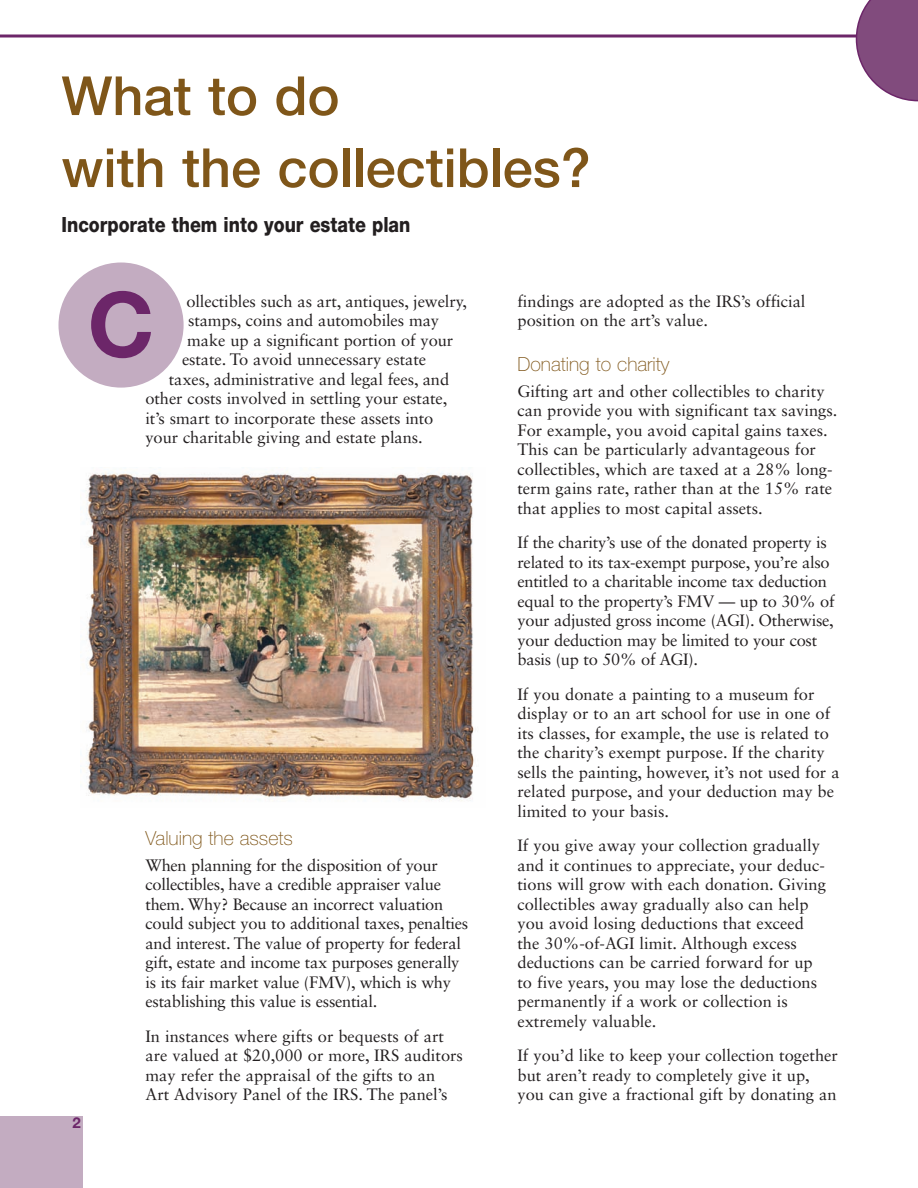
<style>
.page{position:relative;width:918px;height:1188px;background:#fff}
.page>*{position:absolute;margin:0;border:0;box-sizing:border-box;transform-origin:0 0}
.t1{font:700 90px "Helvetica Neue LT Std";color:#6c2669}
.t2{font:500 54px/72px "Helvetica Neue LT Std";color:#7f5619}
.t3{font:800 21px "Helvetica Neue LT Std";color:#231f20;scale:.85 1}
.t4{font:100 19.5px "Helvetica Neue LT Std";color:#7f5619}
.t5{font:16.5px/19.5px "Sabon LT Std";color:#231f20}
.t6{font:700 15px "Helvetica Neue LT Std";color:#6c2669}
</style>
<div class="page">
<svg style="left:0;top:34px;width:856px;height:4px;background:#905b8d"></svg>
<svg style="left:856px;top:0;width:62px;height:101px;background:#936590"></svg>
<div style="left:58px;top:262px;width:126px;height:126px;background:#c3acc1;border-radius:50%"></div>
<div style="left:0;top:1116px;width:82px;height:72px;background:#c3acc1"></div>
<img style="left:86px;top:470px;width:388px;height:331px">
<h2 class="t2" style="left:62px;top:65px;width:531px">What to do<br>with the collectibles?</h2>
<p class="t3" style="left:62px;top:217px;width:412px">Incorporate them into your estate plan</p>
<h1 class="t1" style="left:88px;top:292px;width:68px">C</h1>
<p class="t5" style="left:186px;top:292px;width:282px">ollectibles such as art, antiques, jewelry,</p>
<p class="t5" style="left:188px;top:312px;width:253px">stamps, coins and automobiles may</p>
<p class="t5" style="left:187px;top:331px;width:268px">make up a significant portion of your</p>
<p class="t5" style="left:182px;top:351px;width:246px">estate. To avoid unnecessary estate</p>
<p class="t5" style="left:169px;top:370px;width:282px">taxes, administrative and legal fees, and</p>
<p class="t5" style="left:146px;top:390px;width:303px">other costs involved in settling your estate,</p>
<p class="t5" style="left:146px;top:409px;width:289px">it’s smart to incorporate these assets into</p>
<p class="t5" style="left:146px;top:429px;width:279px">your charitable giving and estate plans.</p>
<p class="t6" style="left:73px;top:1117px;width:10px">2</p>
<p class="t4" style="left:146px;top:831px;width:149px">Valuing the assets</p>
<p class="t5" style="left:146px;top:856px;width:324px">When planning for the disposition of your collectibles, have a credible appraiser value them. Why? Because an incorrect valuation could subject you to additional taxes, penalties and interest. The value of property for federal gift, estate and income tax purposes generally is its fair market value (FMV), which is why establishing this value is essential.</p>
<p class="t5" style="left:146px;top:1027px;width:319px">In instances where gifts or bequests of art are valued at $20,000 or more, IRS auditors may refer the appraisal of the gifts to an Art Advisory Panel of the IRS. The panel’s</p>
<p class="t5" style="left:518px;top:292px;width:290px">findings are adopted as the IRS’s official position on the art’s value.</p>
<p class="t4" style="left:518px;top:357px;width:154px">Donating to charity</p>
<p class="t5" style="left:518px;top:382px;width:322px">Gifting art and other collectibles to charity can provide you with significant tax savings.<br>For example, you avoid capital gains taxes.<br>This can be particularly advantageous for collectibles, which are taxed at a 28% long&shy;term gains rate, rather than at the 15% rate that applies to most capital assets.</p>
<p class="t5" style="left:517px;top:534px;width:319px">If the charity’s use of the donated property is related to its tax-exempt purpose, you’re also entitled to a charitable income tax deduction equal to the property’s FMV — up to 30% of your adjusted gross income (AGI). Otherwise, your deduction may be limited to your cost basis (up to 50% of AGI).</p>
<p class="t5" style="left:517px;top:685px;width:324px">If you donate a painting to a museum for display or to an art school for use in one of its classes, for example, the use is related to the charity’s exempt purpose. If the charity sells the painting, however, it’s not used for a related purpose, and your deduction may be limited to your basis.</p>
<p class="t5" style="left:517px;top:837px;width:310px">If you give away your collection gradually and it continues to appreciate, your deduc&shy;tions will grow with each donation. Giving collectibles away gradually also can help you avoid losing deductions that exceed the 30%-of-AGI limit. Although excess deductions can be carried forward for up to five years, you may lose the deductions permanently if a work or collection is extremely valuable.</p>
<p class="t5" style="left:517px;top:1047px;width:322px">If you’d like to keep your collection together but aren’t ready to completely give it up, you can give a fractional gift by donating an</p>
</div>
